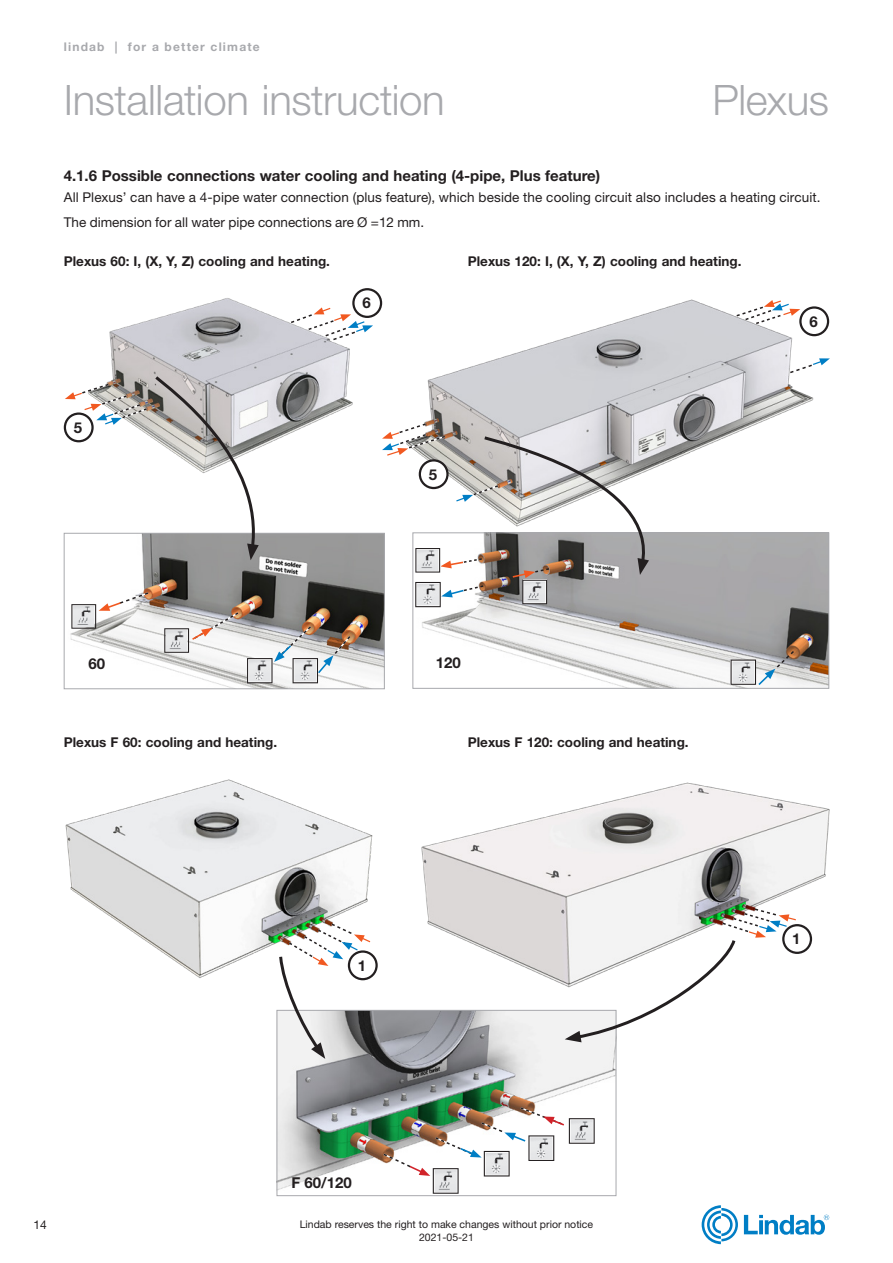
<style>
.page{position:relative;width:893px;height:1263px;background:#fff}
.page>*{position:absolute;margin:0;border:0;box-sizing:border-box;transform-origin:0 0}
.t1{font:300 42px "Helvetica Neue LT Pro";letter-spacing:-.01em;color:#a8a9ad}
.Subheading2-Black{font:700 15px "Helvetica Neue LT Pro";color:#231f20}
.Tabell_text_-_center{font:700 15px "Helvetica Neue LT Pro";color:#231f20}
.Body{font:700 15px "Helvetica Neue LT Pro";color:#231f20}
.Body_left{font:13.5px "Helvetica Neue LT Pro";letter-spacing:.005em;color:#231f20}
.Subheading2-Black-2{font:700 13.5px "Helvetica Neue LT Pro";color:#231f20}
.t2{font:700 12px "Helvetica Neue LT Pro";letter-spacing:.1em;color:#a8a9ad}
.t3{font:12px "Helvetica Neue LT Pro";color:#231f20}
.t4{font:10.5px/12.6px "Helvetica Neue LT Pro";color:#231f20;text-align:center}
</style>
<div class="page">
<svg style="left:744px;top:1215px;width:85px;height:20px"></svg>
<svg style="left:702px;top:1205px;width:36px;height:39px"></svg>
<img style="left:425px;top:299px;width:399px;height:167px">
<img style="left:65px;top:779px;width:313px;height:199px">
<img style="left:421px;top:782px;width:409px;height:204px">
<svg style="left:788px;top:358px;width:42px;height:16px"></svg>
<svg style="left:735px;top:299px;width:65px;height:26px"></svg>
<img style="left:70px;top:535px;width:313px;height:152px">
<div style="left:64px;top:533px;width:321px;height:156px;border:1px solid #a8a9ad"></div>
<svg style="left:71px;top:591px;width:79px;height:38px"></svg>
<svg style="left:164px;top:611px;width:76px;height:42px"></svg>
<svg style="left:247px;top:625px;width:105px;height:58px"></svg>
<img style="left:415px;top:534px;width:412px;height:153px">
<div style="left:412px;top:532px;width:417px;height:157px;border:1px solid #a8a9ad"></div>
<svg style="left:730px;top:649px;width:65px;height:38px"></svg>
<img style="left:279px;top:1012px;width:335px;height:178px">
<div style="left:277px;top:1010px;width:339px;height:186px;border:1px solid #a8a9ad"></div>
<svg style="left:382px;top:1106px;width:213px;height:88px"></svg>
<img style="left:109px;top:290px;width:250px;height:155px">
<svg style="left:289px;top:307px;width:84px;height:34px"></svg>
<svg style="left:65px;top:373px;width:200px;height:187px"></svg>
<svg style="left:382px;top:422px;width:278px;height:185px"></svg>
<svg style="left:277px;top:922px;width:95px;height:137px"></svg>
<svg style="left:565px;top:907px;width:232px;height:135px"></svg>
<div style="left:783px;top:925px;width:28px;height:28px;background:#fff;border-radius:50%"></div>
<div style="left:782px;top:924px;width:30px;height:30px;border:2px solid #231f20;border-radius:50%"></div>
<div style="left:800px;top:307px;width:28px;height:28px;background:#fff;border-radius:50%"></div>
<div style="left:799px;top:306px;width:30px;height:30px;border:2px solid #231f20;border-radius:50%"></div>
<div style="left:353px;top:289px;width:28px;height:28px;background:#fff;border-radius:50%"></div>
<div style="left:352px;top:288px;width:30px;height:30px;border:2px solid #231f20;border-radius:50%"></div>
<div style="left:349px;top:951px;width:28px;height:28px;background:#fff;border-radius:50%"></div>
<div style="left:348px;top:950px;width:30px;height:30px;border:2px solid #231f20;border-radius:50%"></div>
<div style="left:420px;top:460px;width:27px;height:28px;background:#fff;border-radius:50%"></div>
<div style="left:419px;top:459px;width:30px;height:30px;border:2px solid #231f20;border-radius:50%"></div>
<div style="left:65px;top:414px;width:28px;height:27px;background:#fff;border-radius:50%"></div>
<div style="left:64px;top:412px;width:30px;height:30px;border:2px solid #231f20;border-radius:50%"></div>
<p class="t2" style="left:64px;top:39px;width:197px">lindab | for a better climate</p>
<h1 class="t1" style="left:64px;top:74px;width:383px">Installation instruction</h1>
<h1 class="t1" style="left:713px;top:74px;width:118px">Plexus</h1>
<p class="Subheading2-Black" style="left:64px;top:166px;width:538px">4.1.6 Possible connections water cooling and heating (4-pipe, Plus feature)</p>
<p class="Body_left" style="left:64px;top:188px;width:758px">All Plexus’ can have a 4-pipe water connection (plus feature), which beside the cooling circuit also includes a heating circuit.</p>
<p class="Body_left" style="left:64px;top:213px;width:362px">The dimension for all water pipe connections are Ø =12 mm.</p>
<p class="Subheading2-Black-2" style="left:64px;top:252px;width:268px">Plexus 60: I, (X, Y, Z) cooling and heating.</p>
<p class="Subheading2-Black-2" style="left:468px;top:252px;width:275px">Plexus 120: I, (X, Y, Z) cooling and heating.</p>
<p class="Body" style="left:74px;top:418px;width:10px">5</p>
<p class="Body" style="left:362px;top:294px;width:10px">6</p>
<p class="Body" style="left:429px;top:465px;width:10px">5</p>
<p class="Tabell_text_-_center" style="left:88px;top:654px;width:18px">60</p>
<p class="Tabell_text_-_center" style="left:436px;top:653px;width:27px">120</p>
<p class="Subheading2-Black-2" style="left:64px;top:734px;width:215px">Plexus F 60: cooling and heating.</p>
<p class="Subheading2-Black-2" style="left:468px;top:734px;width:222px">Plexus F 120: cooling and heating.</p>
<p class="Body" style="left:358px;top:956px;width:10px">1</p>
<p class="Body" style="left:809px;top:312px;width:10px">6</p>
<p class="Body" style="left:792px;top:929px;width:10px">1</p>
<p class="t3" style="left:33px;top:1217px;width:15px">14</p>
<p class="Tabell_text_-_center" style="left:291px;top:1173px;width:62px">F 60/120</p>
<p class="t4" style="left:300px;top:1218px;width:295px">Lindab reserves the right to make changes without prior notice<br>2021-05-21</p>
</div>
